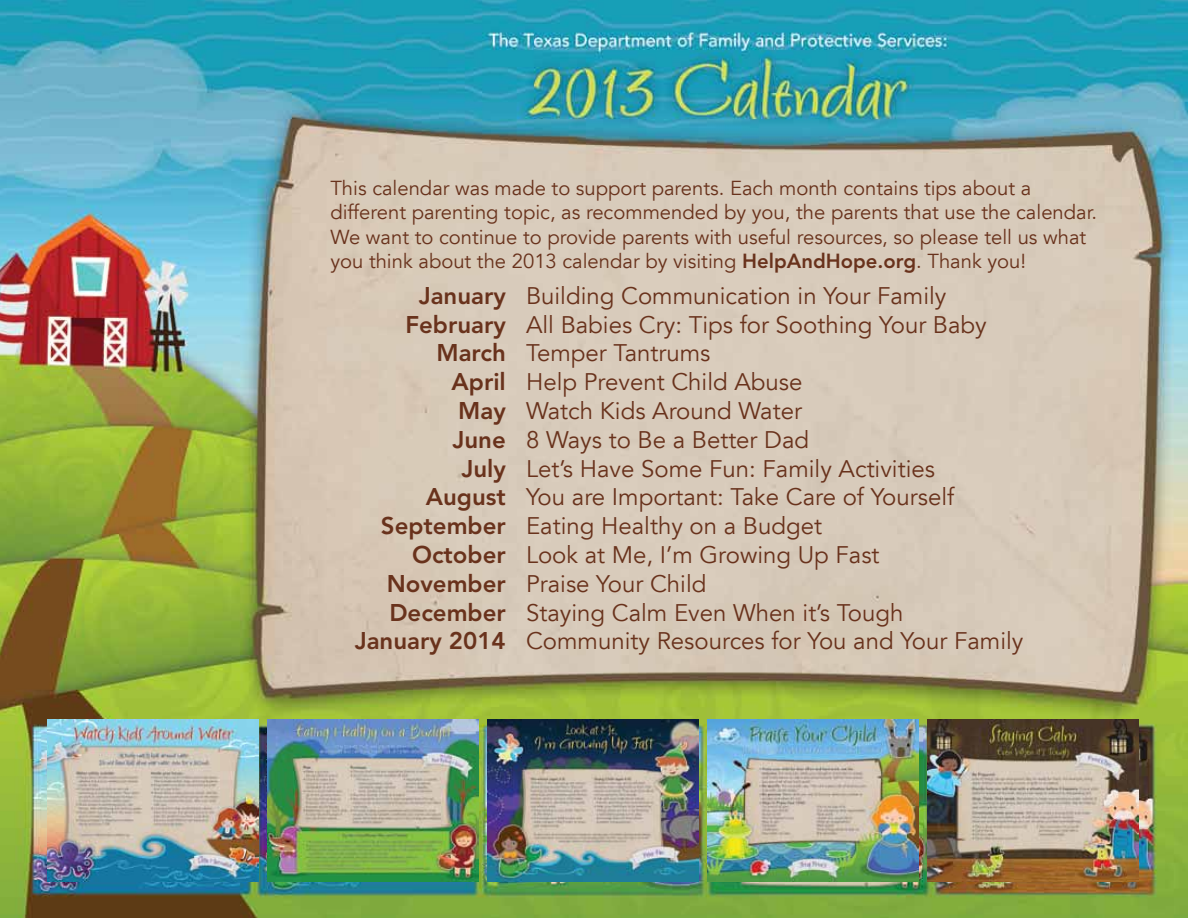
<style>
.page{position:relative;width:1188px;height:918px;background:#fff}
.page>*{position:absolute;margin:0;border:0;box-sizing:border-box;transform-origin:0 0}
.t1{font:24px/28.8px "Avenir LT";color:#69321c}
.t2{font:800 24px/28.8px "Avenir";color:#69321c;text-align:right}
.t3{font:20.25px/24.3px "Avenir LT";color:#69321c}
.s1{font-family:"Avenir";font-weight:800}
</style>
<div class="page">
<img style="left:0;top:0;width:1188px;height:918px">
<img style="left:48px;top:719px;width:210px;height:162px">
<img style="left:267px;top:719px;width:211px;height:162px">
<img style="left:488px;top:719px;width:210px;height:162px">
<img style="left:708px;top:719px;width:210px;height:162px">
<img style="left:928px;top:719px;width:210px;height:162px">
<p class="t3" style="left:330px;top:176px;width:768px">This calendar was made to support parents. Each month contains tips about a different parenting topic, as recommended by you, the parents that use the calendar.<br>We want to continue to provide parents with useful resources, so please tell us what you think about the 2013 calendar by visiting <span class="s1">HelpAndHope.org</span>. Thank you!</p>
<p class="t2" style="left:355px;top:281px;width:153px">January<br>February<br>March<br>April<br>May<br>June<br>July<br>August<br>September<br>October<br>November<br>December<br>January 2014</p>
<p class="t1" style="left:526px;top:282px;width:499px">Building Communication in Your Family<br>All Babies Cry: Tips for Soothing Your Baby<br>Temper Tantrums<br>Help Prevent Child Abuse<br>Watch Kids Around Water<br>8 Ways to Be a Better Dad<br>Let’s Have Some Fun: Family Activities<br>You are Important: Take Care of Yourself<br>Eating Healthy on a Budget<br>Look at Me, I’m Growing Up Fast<br>Praise Your Child<br>Staying Calm Even When it’s Tough<br>Community Resources for You and Your Family</p>
</div>
